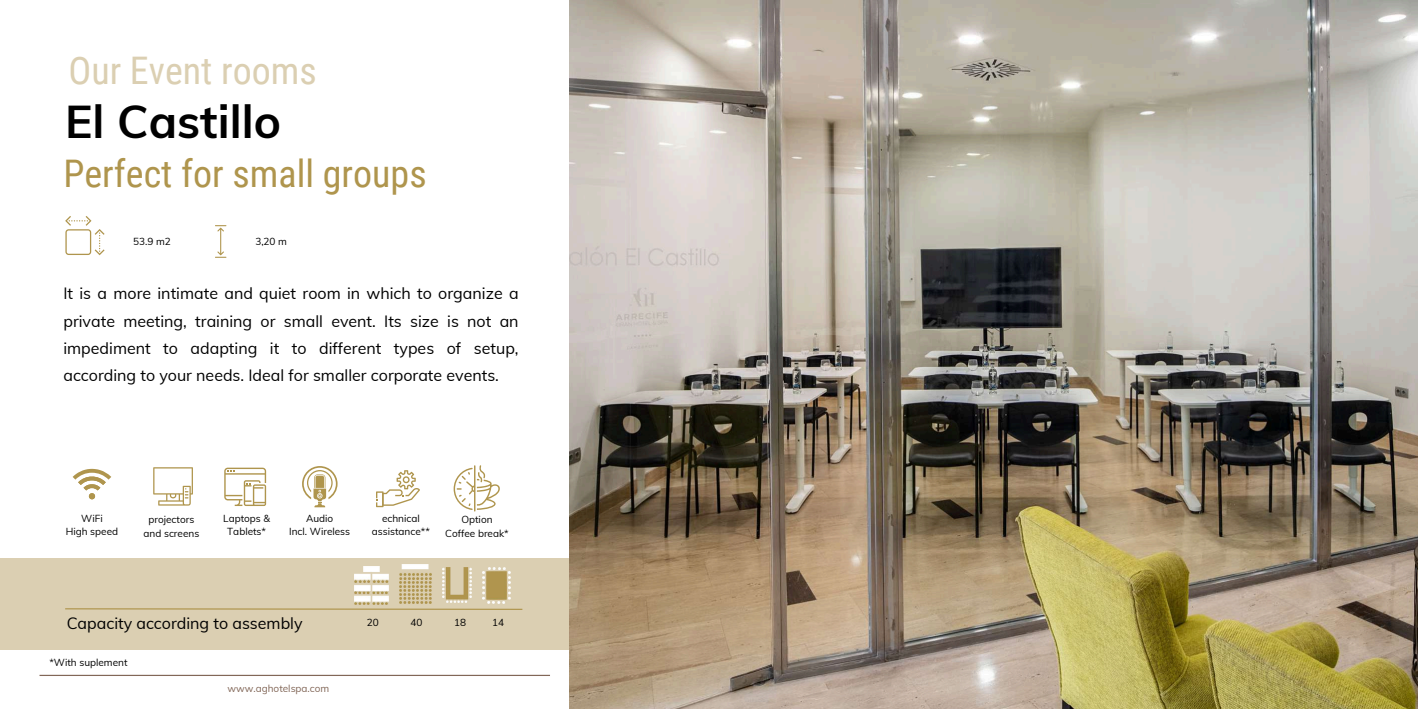
<style>
.page{position:relative;width:1418px;height:709px;background:#fff}
.page>*{position:absolute;margin:0;border:0;box-sizing:border-box;transform-origin:0 0}
.t1{font:700 46px "Muli";color:#000}
.t2{font:38px "Roboto Condensed";color:#af954d}
.t3{font:38px "Roboto Condensed";color:#dbcfb2}
.t4{font:16px/27.3px "Muli";color:#000;text-align:justify}
.t5{font:10px/13.8px "Muli";color:#000;text-align:center}
.t6{font:10px "Muli";color:#826758}
</style>
<div class="page">
<div style="left:0;top:559px;width:569px;height:91px;background:#dbcfb2"></div>
<img style="left:569px;top:0;width:848px;height:709px">
<hr style="left:40px;top:674px;width:510px;height:2px;background:#826758">
<svg style="left:65px;top:216px;width:39px;height:39px"></svg>
<svg style="left:215px;top:225px;width:11px;height:33px"></svg>
<svg style="left:65px;top:608px;width:458px;height:2px"></svg>
<img style="left:354px;top:566px;width:35px;height:38px">
<img style="left:399px;top:564px;width:32px;height:39px">
<img style="left:442px;top:568px;width:29px;height:34px">
<img style="left:482px;top:567px;width:29px;height:36px">
<svg style="left:73px;top:469px;width:38px;height:30px"></svg>
<svg style="left:153px;top:467px;width:40px;height:38px"></svg>
<svg style="left:376px;top:470px;width:44px;height:37px"></svg>
<svg style="left:302px;top:466px;width:35px;height:41px"></svg>
<svg style="left:453px;top:465px;width:47px;height:46px"></svg>
<svg style="left:224px;top:467px;width:42px;height:39px"></svg>
<h2 class="t3" style="left:68px;top:49px;width:250px">Our Event rooms</h2>
<h1 class="t1" style="left:65px;top:92px;width:217px">El Castillo</h1>
<h2 class="t2" style="left:63px;top:151px;width:365px">Perfect for small groups</h2>
<p class="t5" style="left:133px;top:234px;width:39px">53.9 m2</p>
<p class="t5" style="left:255px;top:234px;width:33px">3,20 m</p>
<p class="t4" style="left:63px;top:280px;width:456px">It is a more intimate and quiet room in which to organize a private meeting, training or small event. Its size is not an impediment to adapting it to different types of setup, according to your needs. Ideal for smaller corporate events.</p>
<p class="t5" style="left:66px;top:511px;width:54px">WiFi<br>High speed</p>
<p class="t5" style="left:144px;top:512px;width:57px">projectors and screens</p>
<p class="t5" style="left:372px;top:511px;width:60px">echnical assistance**</p>
<p class="t5" style="left:289px;top:511px;width:62px">Audio<br>Incl. Wireless</p>
<p class="t5" style="left:445px;top:512px;width:65px">Option<br>Coffee break*</p>
<p class="t5" style="left:223px;top:511px;width:48px">Laptops &amp;<br>Tablets*</p>
<p class="t4" style="left:67px;top:608px;width:237px">Capacity according to assembly</p>
<p class="t5" style="left:49px;top:655px;width:80px">*With suplement</p>
<p class="t6" style="left:227px;top:682px;width:104px">www.aghotelspa.com</p>
<p class="t5" style="left:367px;top:615px;width:13px">20</p>
<p class="t5" style="left:410px;top:615px;width:13px">40</p>
<p class="t5" style="left:454px;top:615px;width:13px">18</p>
<p class="t5" style="left:492px;top:615px;width:13px">14</p>
</div>
